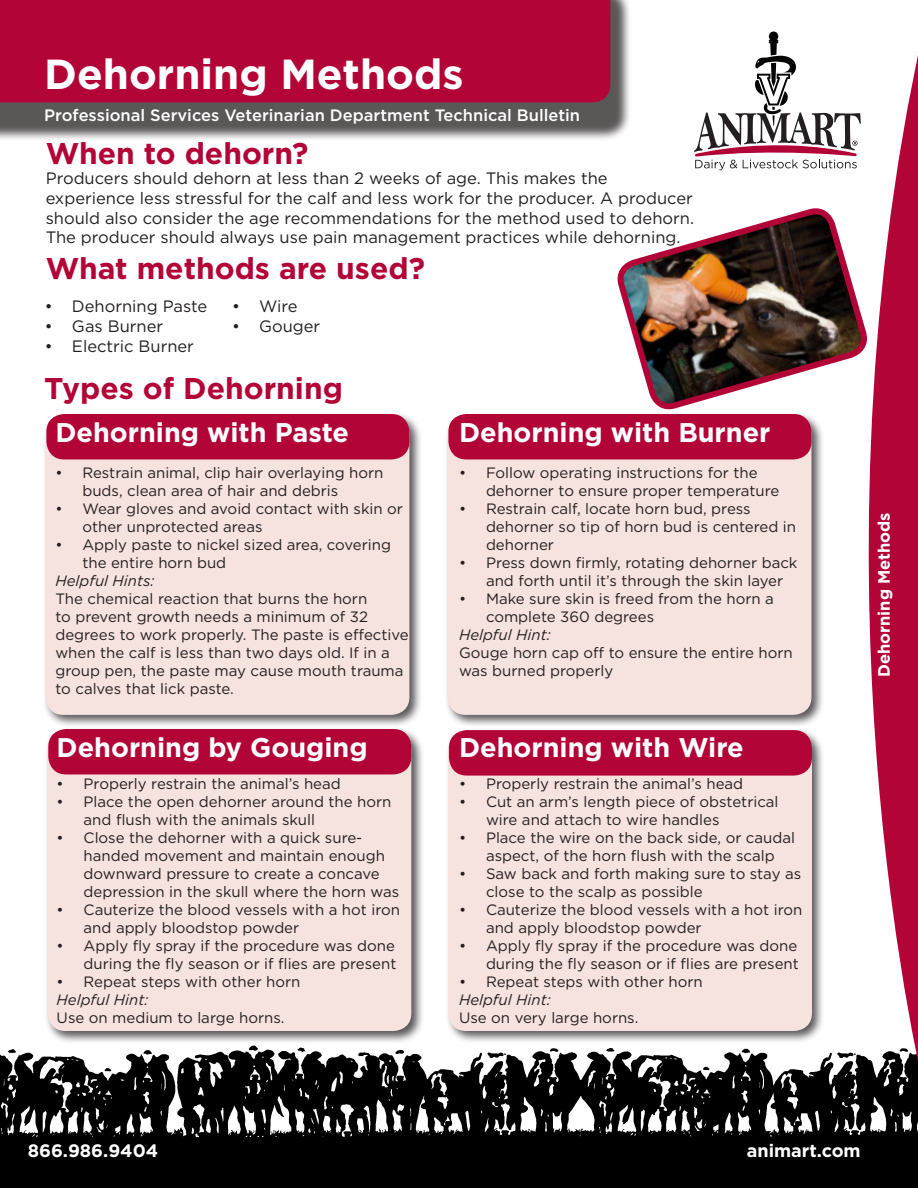
<style>
.page{position:relative;width:918px;height:1188px;background:#fff}
.page>*{position:absolute;margin:0;border:0;box-sizing:border-box;transform-origin:0 0}
.t1{font:700 42px "Gotham";color:#fff}
.t2{font:700 30px "Gotham";color:#b30437}
.t3{font:700 27px "Gotham";color:#fff}
.t4{font:700 18px "Gotham";color:#fff}
.t5{font:16.5px/19.8px "Gotham";color:#231f20}
.t6{font:500 16.5px "Gotham";color:#fff}
.t7{font:700 16.5px "Gotham";color:#fff}
.t8{font:15px/18px "Gotham";color:#231f20}
.t9{font:italic 15px "Gotham";color:#231f20}
</style>
<div class="page">
<div style="left:0;top:0;width:632px;height:142px;background:#231f20;opacity:.75"></div>
<div style="left:0;top:0;width:610px;height:102px;background:#b30437"></div>
<img style="left:0;top:1045px;width:918px;height:92px">
<svg style="left:694px;top:32px;width:167px;height:138px"></svg>
<div style="left:0;top:1137px;width:918px;height:51px;background:#000"></div>
<svg style="left:869px;top:55px;width:49px;height:1051px;fill:#b30437"></svg>
<div style="left:912px;top:171px;width:6px;height:830px;background:#b30437"></div>
<div style="left:42px;top:411px;width:380px;height:317px;background:#231f20;opacity:.75"></div>
<div style="left:46px;top:415px;width:363px;height:300px;background:#f6e2df;border-radius:18px"></div>
<div style="left:46px;top:414px;width:363px;height:45px;background:#b30437;border-radius:18px"></div>
<div style="left:444px;top:411px;width:380px;height:317px;background:#231f20;opacity:.75"></div>
<div style="left:448px;top:415px;width:363px;height:300px;background:#f6e2df;border-radius:18px"></div>
<div style="left:448px;top:414px;width:363px;height:45px;background:#b30437;border-radius:18px"></div>
<div style="left:44px;top:726px;width:380px;height:318px;background:#231f20;opacity:.75"></div>
<div style="left:48px;top:730px;width:363px;height:301px;background:#f6e2df;border-radius:18px"></div>
<div style="left:48px;top:729px;width:363px;height:45px;background:#b30437;border-radius:18px"></div>
<div style="left:445px;top:727px;width:380px;height:317px;background:#231f20;opacity:.75"></div>
<div style="left:448px;top:731px;width:364px;height:300px;background:#f6e2df;border-radius:18px"></div>
<div style="left:449px;top:730px;width:363px;height:46px;background:#b30437;border-radius:18px"></div>
<img style="left:616px;top:208px;width:251px;height:228px">
<p class="t1" style="left:44px;top:46px;width:421px">Dehorning Methods</p>
<p class="t6" style="left:44px;top:105px;width:537px">Professional Services Veterinarian Department Technical Bulletin</p>
<p class="t2" style="left:46px;top:134px;width:264px">When to dehorn?</p>
<p class="t5" style="left:46px;top:168px;width:650px">Producers should dehorn at less than 2 weeks of age. This makes the experience less stressful for the calf and less work for the producer. A producer should also consider the age recommendations for the method used to dehorn.<br>The producer should always use pain management practices while dehorning.</p>
<p class="t2" style="left:46px;top:249px;width:381px">What methods are used?</p>
<p class="t5" style="left:45px;top:296px;width:164px">• Dehorning Paste</p>
<p class="t5" style="left:45px;top:316px;width:120px">• Gas Burner</p>
<p class="t5" style="left:45px;top:336px;width:151px">• Electric Burner</p>
<p class="t5" style="left:232px;top:296px;width:67px">• Wire</p>
<p class="t5" style="left:232px;top:316px;width:90px">• Gouger</p>
<p class="t2" style="left:44px;top:369px;width:300px">Types of Dehorning</p>
<p class="t3" style="left:55px;top:414px;width:295px">Dehorning with Paste</p>
<p class="t8" style="left:82px;top:463px;width:302px;text-indent:-27px">• Restrain animal, clip hair overlaying horn buds, clean area of hair and debris</p>
<p class="t8" style="left:82px;top:499px;width:322px;text-indent:-27px">• Wear gloves and avoid contact with skin or other unprotected areas</p>
<p class="t8" style="left:82px;top:535px;width:310px;text-indent:-27px">• Apply paste to nickel sized area, covering the entire horn bud</p>
<p class="t9" style="left:55px;top:571px;width:101px">Helpful Hints:</p>
<p class="t8" style="left:55px;top:589px;width:355px">The chemical reaction that burns the horn<br>to prevent growth needs a minimum of 32 degrees to work properly. The paste is effective when the calf is less than two days old. If in a group pen, the paste may cause mouth trauma to calves that lick paste.</p>
<p class="t3" style="left:57px;top:730px;width:313px">Dehorning by Gouging</p>
<p class="t8" style="left:57px;top:774px;width:286px">• Properly restrain the animal’s head</p>
<p class="t8" style="left:84px;top:792px;width:309px;text-indent:-27px">• Place the open dehorner around the horn and flush with the animals skull</p>
<p class="t8" style="left:84px;top:828px;width:317px;text-indent:-27px">• Close the dehorner with a quick sure&shy;handed movement and maintain enough downward pressure to create a concave depression in the skull where the horn was</p>
<p class="t8" style="left:84px;top:900px;width:318px;text-indent:-27px">• Cauterize the blood vessels with a hot iron and apply bloodstop powder</p>
<p class="t8" style="left:57px;top:936px;width:341px;text-align:right">• Apply fly spray if the procedure was done during the fly season or if flies are present</p>
<p class="t8" style="left:57px;top:972px;width:245px">• Repeat steps with other horn</p>
<p class="t9" style="left:57px;top:990px;width:93px">Helpful Hint:</p>
<p class="t8" style="left:57px;top:1008px;width:229px">Use on medium to large horns.</p>
<p class="t3" style="left:459px;top:414px;width:313px">Dehorning with Burner</p>
<p class="t8" style="left:486px;top:463px;width:295px;text-indent:-27px">• Follow operating instructions for the dehorner to ensure proper temperature</p>
<p class="t8" style="left:486px;top:499px;width:312px;text-indent:-27px">• Restrain calf, locate horn bud, press dehorner so tip of horn bud is centered in dehorner</p>
<p class="t8" style="left:486px;top:553px;width:313px;text-indent:-27px">• Press down firmly, rotating dehorner back and forth until it’s through the skin layer</p>
<p class="t8" style="left:486px;top:589px;width:289px;text-indent:-27px">• Make sure skin is freed from the horn a complete 360 degrees</p>
<p class="t9" style="left:459px;top:625px;width:93px">Helpful Hint:</p>
<p class="t8" style="left:459px;top:643px;width:335px">Gouge horn cap off to ensure the entire horn was burned properly</p>
<p class="t3" style="left:459px;top:730px;width:286px">Dehorning with Wire</p>
<p class="t8" style="left:459px;top:774px;width:286px">• Properly restrain the animal’s head</p>
<p class="t8" style="left:486px;top:792px;width:294px;text-indent:-27px">• Cut an arm’s length piece of obstetrical wire and attach to wire handles</p>
<p class="t8" style="left:459px;top:828px;width:338px;text-align:center">• Place the wire on the back side, or caudal aspect, of the horn flush with the scalp</p>
<p class="t8" style="left:486px;top:864px;width:317px;text-indent:-27px">• Saw back and forth making sure to stay as close to the scalp as possible</p>
<p class="t8" style="left:486px;top:900px;width:318px;text-indent:-27px">• Cauterize the blood vessels with a hot iron and apply bloodstop powder</p>
<p class="t8" style="left:459px;top:936px;width:341px;text-align:right">• Apply fly spray if the procedure was done during the fly season or if flies are present</p>
<p class="t8" style="left:459px;top:972px;width:245px">• Repeat steps with other horn</p>
<p class="t9" style="left:459px;top:990px;width:93px">Helpful Hint:</p>
<p class="t8" style="left:459px;top:1008px;width:181px">Use on very large horns.</p>
<p class="t7" style="left:873px;top:677px;width:166px;rotate:-90deg">Dehorning Methods</p>
<p class="t4" style="left:28px;top:1139px;width:132px">866.986.9404</p>
<p class="t4" style="left:747px;top:1139px;width:115px">animart.com</p>
</div>
